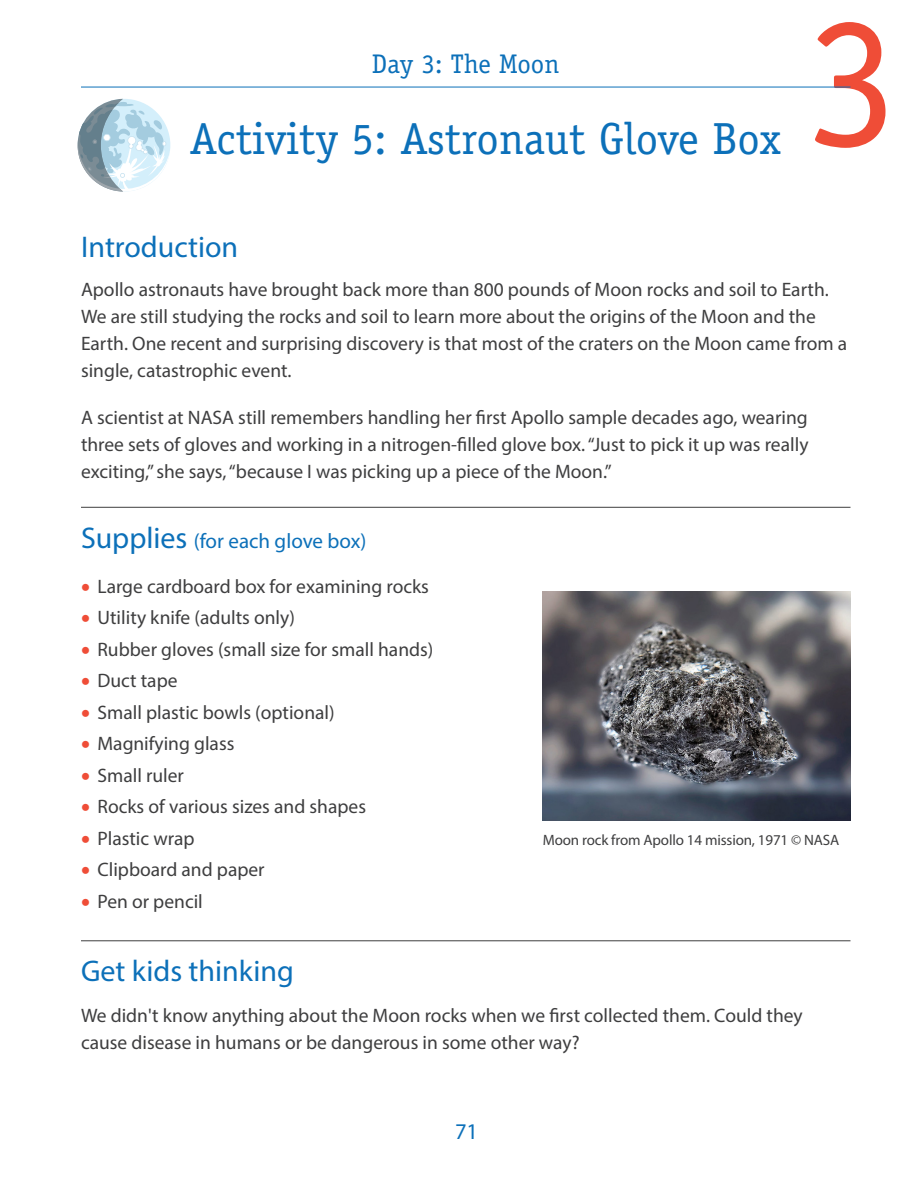
<style>
.page{position:relative;width:918px;height:1188px;background:#fff}
.page>*{position:absolute;margin:0;border:0;box-sizing:border-box;transform-origin:0 0}
.t1{font:187.5px "Officina Serif Std";color:#ef4d37}
.Page_header{font:45px "Officina Serif Std";color:#0c70b9}
.Subhead_with_rule_ab{font:30px "Myriad Pro";color:#0c70b9}
.Subheads{font:30px "Myriad Pro";color:#0c70b9}
.Day___topic{font:27px "Officina Serif Std";color:#0c70b9}
.Sub-subhead{font:22.5px "Myriad Pro";color:#0c70b9}
.Subhead_with_rule_ab-2{font:21px "Myriad Pro";color:#0c70b9}
.Lists{font:19.5px/27px "Myriad Pro";color:#3e3e3f}
.t2{font:15px "Myriad Pro";letter-spacing:-.01em;color:#3e3e3f}
.s1{font-size:30px}
.s2{color:#ef4d37}
</style>
<div class="page">
<hr style="left:81px;top:507px;width:769px;height:1px;background:#3e3e3f">
<hr style="left:81px;top:941px;width:769px;height:1px;background:#3e3e3f">
<hr style="left:81px;top:87px;width:769px;height:1px;background:#0c70b9">
<svg style="left:77px;top:98px;width:94px;height:94px"></svg>
<img style="left:543px;top:591px;width:307px;height:229px">
<p class="Day___topic" style="left:372px;top:48px;width:189px">Day 3: The Moon</p>
<p class="Page_header" style="left:190px;top:113px;width:593px">Activity 5: Astronaut Glove Box</p>
<h1 class="t1" style="left:805px;top:-28px;width:95px">3</h1>
<p class="Subheads" style="left:81px;top:228px;width:159px">Introduction</p>
<p class="Lists" style="left:81px;top:276px;width:768px">Apollo astronauts have brought back more than 800 pounds of Moon rocks and soil to Earth.<br>We are still studying the rocks and soil to learn more about the origins of the Moon and the Earth. One recent and surprising discovery is that most of the craters on the Moon came from a single, catastrophic event.</p>
<p class="Lists" style="left:81px;top:404px;width:729px;text-align:justify">A scientist at NASA still remembers handling her first Apollo sample decades ago, wearing three sets of gloves and working in a nitrogen-filled glove box. “Just to pick it up was really exciting,” she says, “because I was picking up a piece of the Moon.”</p>
<p class="Subhead_with_rule_ab-2" style="left:81px;top:528px;width:287px"><span class="s1">Supplies</span> (for each glove box)</p>
<p class="Lists" style="left:81px;top:573px;width:349px"><span class="s2">•</span> Large cardboard box for examining rocks</p>
<p class="Lists" style="left:81px;top:604px;width:215px"><span class="s2">•</span> Utility knife (adults only)</p>
<p class="Lists" style="left:81px;top:636px;width:354px"><span class="s2">•</span> Rubber gloves (small size for small hands)</p>
<p class="Lists" style="left:81px;top:667px;width:98px"><span class="s2">•</span> Duct tape</p>
<p class="Lists" style="left:81px;top:699px;width:255px"><span class="s2">•</span> Small plastic bowls (optional)</p>
<p class="Lists" style="left:81px;top:730px;width:155px"><span class="s2">•</span> Magnifying glass</p>
<p class="Lists" style="left:81px;top:762px;width:104px"><span class="s2">•</span> Small ruler</p>
<p class="Lists" style="left:81px;top:793px;width:287px"><span class="s2">•</span> Rocks of various sizes and shapes</p>
<p class="Lists" style="left:81px;top:825px;width:115px"><span class="s2">•</span> Plastic wrap</p>
<p class="Lists" style="left:81px;top:856px;width:185px"><span class="s2">•</span> Clipboard and paper</p>
<p class="Lists" style="left:81px;top:888px;width:123px"><span class="s2">•</span> Pen or pencil</p>
<p class="t2" style="left:543px;top:831px;width:298px">Moon rock from Apollo 14 mission, 1971 © NASA</p>
<p class="Subhead_with_rule_ab" style="left:81px;top:953px;width:214px">Get kids thinking</p>
<p class="Lists" style="left:81px;top:1002px;width:723px">We didn't know anything about the Moon rocks when we first collected them. Could they cause disease in humans or be dangerous in some other way?</p>
<p class="Sub-subhead" style="left:455px;top:1117px;width:25px">71</p>
</div>
